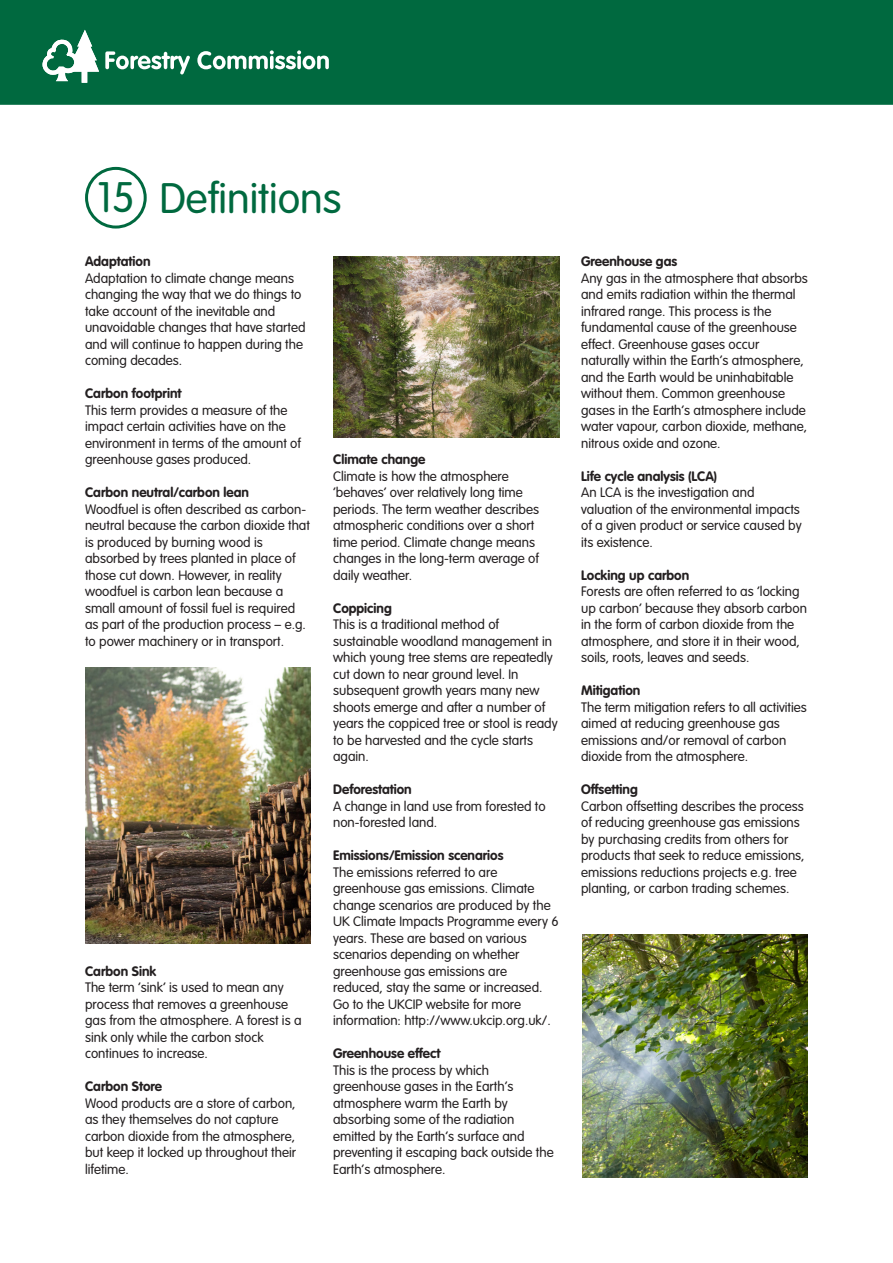
<style>
.page{position:relative;width:893px;height:1263px;background:#fff}
.page>*{position:absolute;margin:0;border:0;box-sizing:border-box;transform-origin:0 0}
.t1{font:300 42px "VAG Rounded";color:#00693f}
.t2{font:300 13.5px/16.5px "VAG Rounded";color:#231f20}
.t3{font:700 13.5px "VAG Rounded";color:#231f20}
</style>
<div class="page">
<svg style="left:85px;top:167px;width:62px;height:62px"></svg>
<div style="left:0;top:0;width:893px;height:106px;background:#00693f"></div>
<svg style="left:105px;top:51px;width:85px;height:23px"></svg>
<svg style="left:197px;top:50px;width:132px;height:19px"></svg>
<svg style="left:43px;top:30px;width:56px;height:53px"></svg>
<hr style="left:0;top:105px;width:893px;height:3px;background:#fff">
<img style="left:85px;top:668px;width:226px;height:275px">
<img style="left:333px;top:256px;width:226px;height:181px">
<img style="left:582px;top:934px;width:226px;height:244px">
<h1 class="t1" style="left:98px;top:181px;width:245px">15 Definitions</h1>
<p class="t3" style="left:85px;top:256px;width:67px">Adaptation</p>
<p class="t2" style="left:85px;top:271px;width:222px">Adaptation to climate change means changing the way that we do things to take account of the inevitable and unavoidable changes that have started and will continue to happen during the coming decades.</p>
<p class="t3" style="left:85px;top:388px;width:98px">Carbon footprint</p>
<p class="t2" style="left:85px;top:403px;width:218px">This term provides a measure of the impact certain activities have on the environment in terms of the amount of greenhouse gases produced.</p>
<p class="t3" style="left:85px;top:487px;width:166px">Carbon neutral/carbon lean</p>
<p class="t2" style="left:85px;top:502px;width:226px">Woodfuel is often described as carbon&shy;neutral because the carbon dioxide that is produced by burning wood is absorbed by trees planted in place of those cut down. However, in reality woodfuel is carbon lean because a small amount of fossil fuel is required as part of the production process – e.g. to power machinery or in transport.</p>
<p class="t3" style="left:85px;top:965px;width:73px">Carbon Sink</p>
<p class="t2" style="left:85px;top:980px;width:218px">The term ‘sink’ is used to mean any process that removes a greenhouse gas from the atmosphere. A forest is a sink only while the carbon stock continues to increase.</p>
<p class="t3" style="left:85px;top:1081px;width:79px">Carbon Store</p>
<p class="t2" style="left:85px;top:1096px;width:212px">Wood products are a store of carbon, as they themselves do not capture carbon dioxide from the atmosphere, but keep it locked up throughout their lifetime.</p>
<p class="t3" style="left:333px;top:454px;width:94px">Climate change</p>
<p class="t2" style="left:333px;top:469px;width:207px">Climate is how the atmosphere ‘behaves’ over relatively long time periods. The term weather describes atmospheric conditions over a short time period. Climate change means changes in the long-term average of daily weather.</p>
<p class="t3" style="left:333px;top:602px;width:60px">Coppicing</p>
<p class="t2" style="left:333px;top:617px;width:226px">This is a traditional method of sustainable woodland management in which young tree stems are repeatedly cut down to near ground level. In subsequent growth years many new shoots emerge and after a number of years the coppiced tree or stool is ready to be harvested and the cycle starts again.</p>
<p class="t3" style="left:333px;top:784px;width:80px">Deforestation</p>
<p class="t2" style="left:333px;top:799px;width:214px">A change in land use from forested to non-forested land.</p>
<p class="t3" style="left:333px;top:850px;width:172px">Emissions/Emission scenarios</p>
<p class="t2" style="left:333px;top:865px;width:227px">The emissions referred to are greenhouse gas emissions. Climate change scenarios are produced by the UK Climate Impacts Programme every 6 years. These are based on various scenarios depending on whether greenhouse gas emissions are reduced, stay the same or increased.<br>Go to the UKCIP website for more information: http://www.ukcip.org.uk/.</p>
<p class="t3" style="left:333px;top:1048px;width:109px">Greenhouse effect</p>
<p class="t2" style="left:333px;top:1063px;width:222px">This is the process by which greenhouse gases in the Earth’s atmosphere warm the Earth by absorbing some of the radiation emitted by the Earth’s surface and preventing it escaping back outside the<br>Earth’s atmosphere.</p>
<p class="t3" style="left:581px;top:256px;width:98px">Greenhouse gas</p>
<p class="t2" style="left:581px;top:271px;width:228px">Any gas in the atmosphere that absorbs and emits radiation within the thermal infrared range. This process is the fundamental cause of the greenhouse effect. Greenhouse gases occur naturally within the Earth’s atmosphere, and the Earth would be uninhabitable without them. Common greenhouse gases in the Earth’s atmosphere include water vapour, carbon dioxide, methane, nitrous oxide and ozone.</p>
<p class="t3" style="left:581px;top:470px;width:137px">Life cycle analysis (LCA)</p>
<p class="t2" style="left:581px;top:485px;width:222px">An LCA is the investigation and valuation of the environmental impacts of a given product or service caused by its existence.</p>
<p class="t3" style="left:581px;top:569px;width:110px">Locking up carbon</p>
<p class="t2" style="left:581px;top:584px;width:227px">Forests are often referred to as ‘locking up carbon’ because they absorb carbon in the form of carbon dioxide from the atmosphere, and store it in their wood, soils, roots, leaves and seeds.</p>
<p class="t3" style="left:581px;top:685px;width:61px">Mitigation</p>
<p class="t2" style="left:581px;top:700px;width:227px">The term mitigation refers to all activities aimed at reducing greenhouse gas emissions and/or removal of carbon dioxide from the atmosphere.</p>
<p class="t3" style="left:581px;top:784px;width:58px">Offsetting</p>
<p class="t2" style="left:581px;top:799px;width:225px">Carbon offsetting describes the process of reducing greenhouse gas emissions by purchasing credits from others for products that seek to reduce emissions, emissions reductions projects e.g. tree planting, or carbon trading schemes.</p>
</div>
